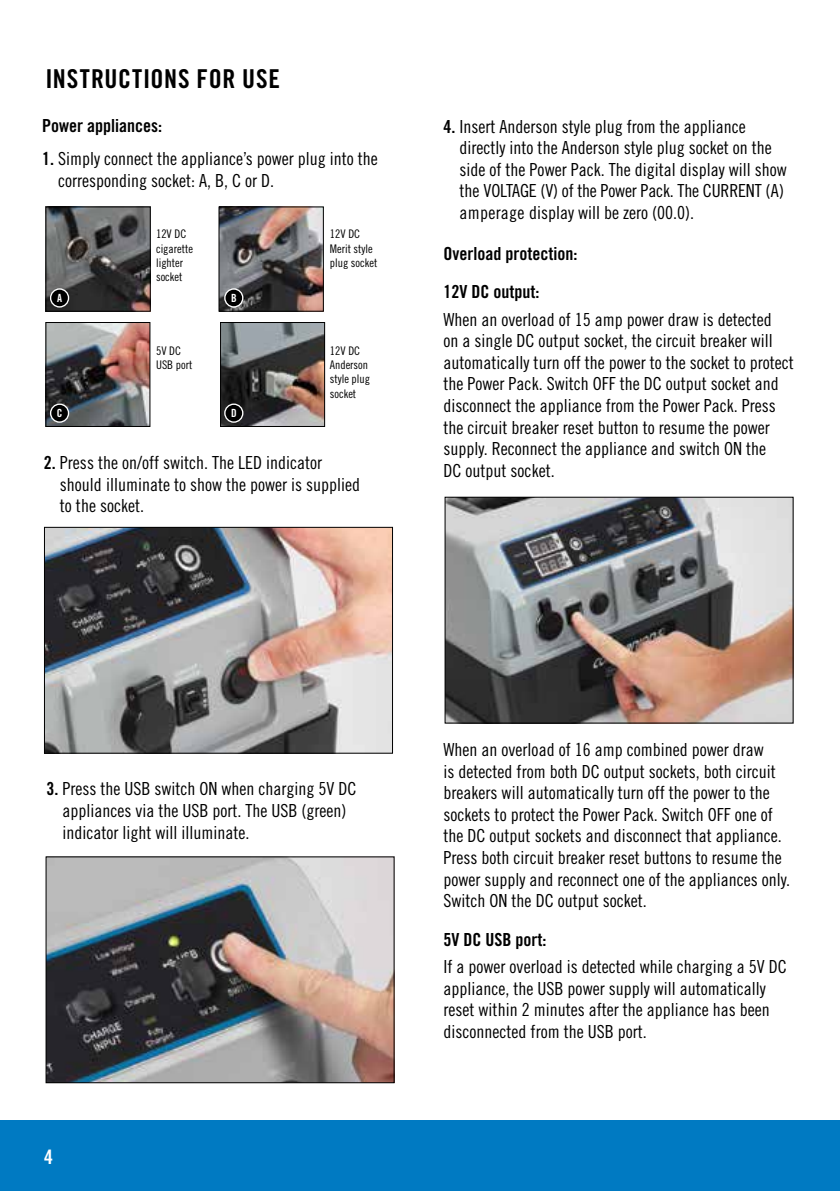
<style>
.page{position:relative;width:840px;height:1191px;background:#fff}
.page>*{position:absolute;margin:0;border:0;box-sizing:border-box;transform-origin:0 0}
.t1{font:26px "Trade Gothic Bold Cond Twenty";letter-spacing:.03em;color:#000}
.t2{font:20px "Trade Gothic Bold Cond Twenty";color:#fff}
.t3{font:18px/21.6px "Trade Gothic Cond Eighteen";color:#000}
.t4{font:18px/38.6px "Trade Gothic Bold Cond Twenty";color:#000}
.t5{font:11.8px/14.2px "Trade Gothic Cond Eighteen";color:#000}
.t6{font:11.2px "Trade Gothic Bold Cond Twenty";color:#fff}
.s1{font-family:"Trade Gothic Bold Cond Twenty"}
</style>
<div class="page">
<img style="left:46px;top:529px;width:344px;height:222px">
<div style="left:44px;top:527px;width:348px;height:226px;border:1px solid #000"></div>
<img style="left:48px;top:858px;width:344px;height:223px">
<div style="left:46px;top:856px;width:348px;height:227px;border:1px solid #000"></div>
<img style="left:446px;top:499px;width:344px;height:222px">
<div style="left:444px;top:497px;width:348px;height:226px;border:1px solid #000"></div>
<img style="left:48px;top:209px;width:100px;height:100px">
<div style="left:46px;top:207px;width:104px;height:104px;border:1px solid #000"></div>
<img style="left:221px;top:209px;width:100px;height:100px">
<div style="left:219px;top:207px;width:104px;height:104px;border:1px solid #000"></div>
<img style="left:48px;top:324px;width:100px;height:101px">
<div style="left:46px;top:322px;width:104px;height:105px;border:1px solid #000"></div>
<img style="left:222px;top:324px;width:101px;height:101px">
<div style="left:220px;top:322px;width:105px;height:105px;border:1px solid #000"></div>
<div style="left:0;top:1120px;width:839px;height:71px;background:#007ac2"></div>
<div style="left:51px;top:289px;width:17px;height:18px;background:#000;border-radius:50%"></div>
<div style="left:50px;top:288px;width:19px;height:19px;border:1px solid #fff;border-radius:50%"></div>
<div style="left:51px;top:404px;width:17px;height:18px;background:#000;border-radius:50%"></div>
<div style="left:50px;top:403px;width:19px;height:20px;border:1px solid #fff;border-radius:50%"></div>
<div style="left:225px;top:289px;width:18px;height:18px;background:#000;border-radius:50%"></div>
<div style="left:224px;top:288px;width:19px;height:19px;border:1px solid #fff;border-radius:50%"></div>
<div style="left:225px;top:404px;width:18px;height:18px;background:#000;border-radius:50%"></div>
<div style="left:224px;top:403px;width:19px;height:20px;border:1px solid #fff;border-radius:50%"></div>
<h1 class="t1" style="left:45px;top:63px;width:236px">INSTRUCTIONS FOR USE</h1>
<p class="t4" style="left:42px;top:106px;width:121px">Power appliances:</p>
<p class="t3" style="left:58px;top:148px;width:321px;text-indent:-16px"><span class="s1">1.</span> Simply connect the appliance’s power plug into the corresponding socket: A, B, C or D.</p>
<p class="t6" style="left:57px;top:291px;width:6px">A</p>
<p class="t6" style="left:57px;top:406px;width:7px">C</p>
<p class="t5" style="left:156px;top:227px;width:38px">12V DC cigarette lighter socket</p>
<p class="t5" style="left:330px;top:227px;width:49px">12V DC<br>Merit style plug socket</p>
<p class="t6" style="left:231px;top:291px;width:7px">B</p>
<p class="t5" style="left:156px;top:343px;width:38px">5V DC<br>USB port</p>
<p class="t5" style="left:330px;top:343px;width:42px">12V DC<br>Anderson style plug socket</p>
<p class="t6" style="left:231px;top:406px;width:7px">D</p>
<p class="t3" style="left:60px;top:452px;width:301px;text-indent:-16px"><span class="s1">2.</span> Press the on/off switch. The LED indicator should illuminate to show the power is supplied to the socket.</p>
<p class="t3" style="left:459px;top:115px;width:328px;text-indent:-16px"><span class="s1">4.</span> Insert Anderson style plug from the appliance directly into the Anderson style plug socket on the side of the Power Pack. The digital display will show the VOLTAGE (V) of the Power Pack. The CURRENT (A) amperage display will be zero (00.0).</p>
<p class="t4" style="left:443px;top:234px;width:135px">Overload protection:<br>12V DC output:</p>
<p class="t3" style="left:443px;top:308px;width:351px">When an overload of 15 amp power draw is detected<br>on a single DC output socket, the circuit breaker will automatically turn off the power to the socket to protect the Power Pack. Switch OFF the DC output socket and disconnect the appliance from the Power Pack. Press the circuit breaker reset button to resume the power supply. Reconnect the appliance and switch ON the<br>DC output socket.</p>
<p class="t3" style="left:62px;top:778px;width:295px;text-indent:-16px"><span class="s1">3.</span> Press the USB switch ON when charging 5V DC appliances via the USB port. The USB (green) indicator light will illuminate.</p>
<p class="t2" style="left:44px;top:1144px;width:10px">4</p>
<p class="t3" style="left:443px;top:738px;width:348px">When an overload of 16 amp combined power draw<br>is detected from both DC output sockets, both circuit breakers will automatically turn off the power to the sockets to protect the Power Pack. Switch OFF one of the DC output sockets and disconnect that appliance.<br>Press both circuit breaker reset buttons to resume the power supply and reconnect one of the appliances only.<br>Switch ON the DC output socket.</p>
<p class="t4" style="left:443px;top:920px;width:104px">5V DC USB port:</p>
<p class="t3" style="left:443px;top:955px;width:344px">If a power overload is detected while charging a 5V DC appliance, the USB power supply will automatically reset within 2 minutes after the appliance has been disconnected from the USB port.</p>
</div>
